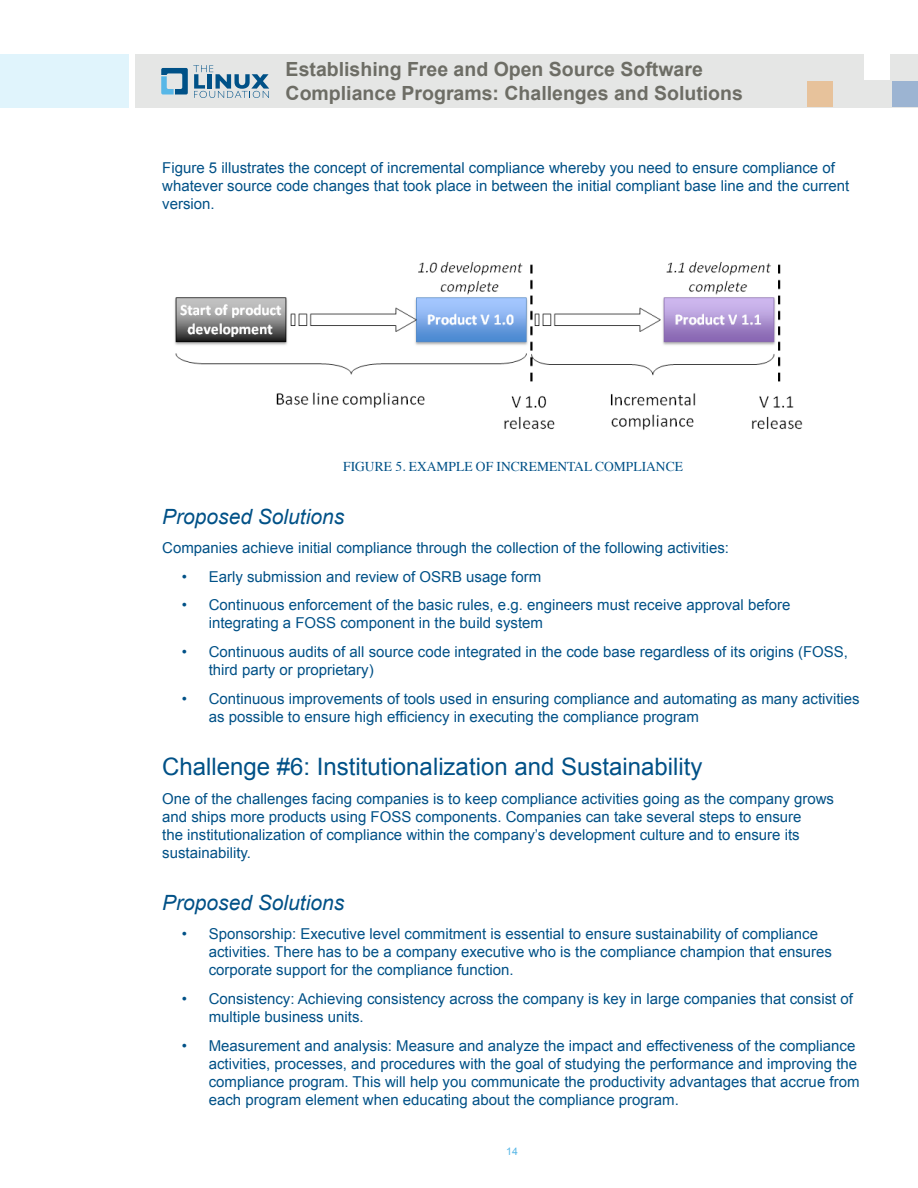
<style>
.page{position:relative;width:918px;height:1188px;background:#fff}
.page>*{position:absolute;margin:0;border:0;box-sizing:border-box;transform-origin:0 0}
.Body_Text{font:24px "Arial";color:#005187}
.Body_Text-2{font:italic 21px "Arial";color:#005187}
.t1{font:700 19.5px/24.3px "Arial";color:#6d6d65}
.Body_Text-3{font:15px/18px "Arial";color:#005187}
.Body_Text-4{font:13.5px "Times";color:#005187}
.t2{font:10.5px "Arial";color:#58b7e7}
</style>
<div class="page">
<div style="left:135px;top:54px;width:783px;height:54px;background:#e5e6e5"></div>
<div style="left:0;top:54px;width:129px;height:54px;background:#e0f4fc"></div>
<div style="left:864px;top:54px;width:25px;height:25px;background:#fff"></div>
<div style="left:893px;top:82px;width:25px;height:25px;background:#9cb4d2"></div>
<div style="left:807px;top:82px;width:25px;height:25px;background:#e7c29b"></div>
<svg style="left:161px;top:65px;width:108px;height:33px"></svg>
<img style="left:174px;top:261px;width:629px;height:169px">
<h3 class="t1" style="left:286px;top:58px;width:459px">Establishing Free and Open Source Software<br>Compliance Programs: Challenges and Solutions</h3>
<p class="Body_Text-3" style="left:162px;top:159px;width:689px">Figure 5 illustrates the concept of incremental compliance whereby you need to ensure compliance of whatever source code changes that took place in between the initial compliant base line and the current version.</p>
<p class="Body_Text-4" style="left:343px;top:454px;width:341px">FIGURE 5. EXAMPLE OF INCREMENTAL COMPLIANCE</p>
<p class="Body_Text-2" style="left:162px;top:503px;width:184px">Proposed Solutions</p>
<p class="Body_Text-3" style="left:162px;top:539px;width:568px">Companies achieve initial compliance through the collection of the following activities:</p>
<p class="Body_Text-3" style="left:182px;top:567px;width:361px">• Early submission and review of OSRB usage form</p>
<p class="Body_Text-3" style="left:209px;top:596px;width:583px;text-indent:-27px">• Continuous enforcement of the basic rules, e.g. engineers must receive approval before integrating a FOSS component in the build system</p>
<p class="Body_Text-3" style="left:209px;top:643px;width:641px;text-indent:-27px">• Continuous audits of all source code integrated in the code base regardless of its origins (FOSS, third party or proprietary)</p>
<p class="Body_Text-3" style="left:209px;top:690px;width:653px;text-indent:-27px">• Continuous improvements of tools used in ensuring compliance and automating as many activities as possible to ensure high efficiency in executing the compliance program</p>
<p class="Body_Text" style="left:162px;top:751px;width:542px">Challenge #6: Institutionalization and Sustainability</p>
<p class="Body_Text-3" style="left:162px;top:789px;width:673px">One of the challenges facing companies is to keep compliance activities going as the company grows and ships more products using FOSS components. Companies can take several steps to ensure<br>the institutionalization of compliance within the company’s development culture and to ensure its sustainability.</p>
<p class="Body_Text-2" style="left:162px;top:889px;width:184px">Proposed Solutions</p>
<p class="Body_Text-3" style="left:209px;top:925px;width:625px;text-indent:-27px">• Sponsorship: Executive level commitment is essential to ensure sustainability of compliance activities. There has to be a company executive who is the compliance champion that ensures corporate support for the compliance function.</p>
<p class="Body_Text-3" style="left:209px;top:990px;width:646px;text-indent:-27px">• Consistency: Achieving consistency across the company is key in large companies that consist of multiple business units.</p>
<p class="Body_Text-3" style="left:209px;top:1037px;width:652px;text-indent:-27px">• Measurement and analysis: Measure and analyze the impact and effectiveness of the compliance activities, processes, and procedures with the goal of studying the performance and improving the compliance program. This will help you communicate the productivity advantages that accrue from each program element when educating about the compliance program.</p>
<p class="t2" style="left:506px;top:1144px;width:13px">14</p>
</div>
